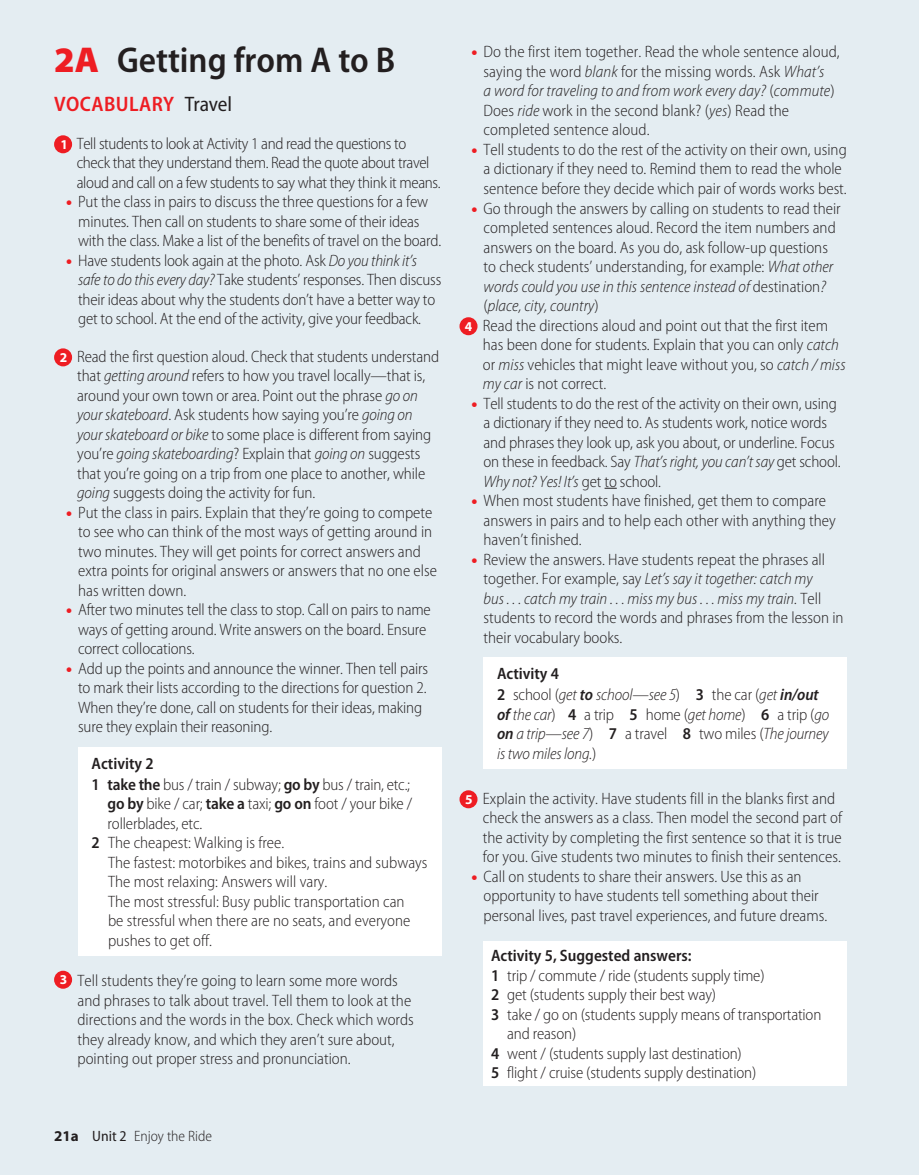
<style>
.page{position:relative;width:919px;height:1175px;background:#fff}
.page>*{position:absolute;margin:0;border:0;box-sizing:border-box;transform-origin:0 0}
.t1{font:600 semi-condensed 36px "Myriad Pro";color:#231f20}
.t2{font:600 semi-condensed 21px "Myriad Pro";letter-spacing:.02em;color:#ee1d23}
.t3{font:300 semi-condensed 16.5px/19.5px "Myriad Pro";color:#231f20}
.t4{font:italic 300 semi-condensed 16.5px/19.5px "Myriad Pro";color:#231f20}
.t5{font:300 semi-condensed 16.5px/19.5px "Myriad Pro";letter-spacing:-.02em;color:#231f20}
.t6{font:600 semi-condensed 16.5px "Myriad Pro";color:#231f20}
.t7{font:300 semi-condensed 15px "Myriad Pro";color:#231f20}
.s1{font-weight:900;font-stretch:normal;color:#ee1d23}
.s2{font-weight:400;color:#231f20}
.s3{font-weight:700;font-stretch:normal;font-size:13.5px;color:#fff}
.s4{font-style:italic}
.s5{font-weight:600}
.s6{font-weight:700;font-stretch:normal}
.s7{font-weight:400}
.s8{font-style:normal}
.s9{font-weight:600;font-style:normal}
</style>
<div class="page">
<div style="left:0;top:0;width:918px;height:1175px;background:#e4edf2"></div>
<svg style="left:604px;top:488px;width:12px;height:1px"></svg>
<div style="left:459px;top:317px;width:18px;height:18px;background:#ee1d23;border-radius:50%"></div>
<div style="left:483px;top:657px;width:363px;height:112px;background:#fff"></div>
<div style="left:459px;top:790px;width:18px;height:18px;background:#ee1d23;border-radius:50%"></div>
<div style="left:54px;top:135px;width:18px;height:18px;background:#ee1d23;border-radius:50%"></div>
<div style="left:54px;top:348px;width:18px;height:18px;background:#ee1d23;border-radius:50%"></div>
<div style="left:78px;top:747px;width:363px;height:209px;background:#fff"></div>
<div style="left:54px;top:970px;width:18px;height:18px;background:#ee1d23;border-radius:50%"></div>
<div style="left:483px;top:941px;width:363px;height:144px;background:#fff"></div>
<h1 class="t1" style="left:54px;top:37px;width:342px"><span class="s1">2A</span> Getting from A to B</h1>
<p class="t2" style="left:54px;top:91px;width:179px">VOCABULARY <span class="s2">Travel</span></p>
<p class="t5" style="left:77px;top:133px;width:365px;text-indent:-16px"><span class="s3">1</span> Tell students to look at Activity 1 and read the questions to check that they understand them. Read the quote about travel aloud and call on a few students to say what they think it means.</p>
<p class="t3" style="left:78px;top:192px;width:364px;text-indent:-12px"><span class="s1">•</span> Put the class in pairs to discuss the three questions for a few minutes. Then call on students to share some of their ideas with the class. Make a list of the benefits of travel on the board.</p>
<p class="t3" style="left:78px;top:250px;width:364px;text-indent:-12px"><span class="s1">•</span> Have students look again at the photo. Ask <span class="s4">Do you think it’s safe to do this every day?</span> Take students’ responses. Then discuss their ideas about why the students don’t have a better way to get to school. At the end of the activity, give your feedback.</p>
<p class="t3" style="left:77px;top:346px;width:363px;text-indent:-17px"><span class="s3">2</span> Read the first question aloud. Check that students understand that <span class="s4">getting around</span> refers to how you travel locally—that is, around your own town or area. Point out the phrase <span class="s4">go on your skateboard</span>. Ask students how saying you’re <span class="s4">going on your skateboard or bike</span> to some place is different from saying you’re <span class="s4">going skateboarding</span>? Explain that <span class="s4">going on</span> suggests that you’re going on a trip from one place to another, while <span class="s4">going</span> suggests doing the activity for fun.</p>
<p class="t3" style="left:78px;top:502px;width:360px;text-indent:-12px"><span class="s1">•</span> Put the class in pairs. Explain that they’re going to compete to see who can think of the most ways of getting around in two minutes. They will get points for correct answers and extra points for original answers or answers that no one else has written down.</p>
<p class="t3" style="left:78px;top:600px;width:354px;text-indent:-12px"><span class="s1">•</span> After two minutes tell the class to stop. Call on pairs to name ways of getting around. Write answers on the board. Ensure correct collocations.</p>
<p class="t3" style="left:78px;top:658px;width:351px;text-indent:-12px"><span class="s1">•</span> Add up the points and announce the winner. Then tell pairs to mark their lists according to the directions for question 2.<br>When they’re done, call on students for their ideas, making sure they explain their reasoning.</p>
<p class="t3" style="left:92px;top:752px;width:320px;line-height:21px"><span class="s5">Activity 2<br>1 take the</span> bus / train / subway; <span class="s5">go by</span> bus / train, etc.;</p>
<p class="t3" style="left:108px;top:794px;width:306px"><span class="s5">go by</span> bike / car; <span class="s5">take a</span> taxi; <span class="s5">go on</span> foot / your bike /</p>
<p class="t3" style="left:108px;top:813px;width:96px">rollerblades, etc.</p>
<p class="t3" style="left:92px;top:833px;width:194px"><span class="s5">2</span> The cheapest: Walking is free.</p>
<p class="t3" style="left:108px;top:852px;width:321px">The fastest: motorbikes and bikes, trains and subways</p>
<p class="t3" style="left:108px;top:872px;width:221px">The most relaxing: Answers will vary.</p>
<p class="t3" style="left:108px;top:891px;width:298px">The most stressful: Busy public transportation can</p>
<p class="t3" style="left:108px;top:911px;width:304px">be stressful when there are no seats, and everyone</p>
<p class="t3" style="left:108px;top:930px;width:105px">pushes to get off.</p>
<p class="t3" style="left:77px;top:971px;width:337px;text-indent:-18px"><span class="s3">3</span> Tell students they’re going to learn some more words and phrases to talk about travel. Tell them to look at the directions and the words in the box. Check which words they already know, and which they aren’t sure about, pointing out proper stress and pronunciation.</p>
<p class="t7" style="left:54px;top:1127px;width:159px"><span class="s6">21a</span> <span class="s7">Unit 2</span> Enjoy the Ride</p>
<p class="t3" style="left:483px;top:42px;width:357px;text-indent:-12px"><span class="s1">•</span> Do the first item together. Read the whole sentence aloud, saying the word <span class="s4">blank</span> for the missing words. Ask <span class="s4">What’s<br>a word for traveling to and from work every day?</span> (<span class="s4">commute</span>)<br>Does <span class="s4">ride</span> work in the second blank? (<span class="s4">yes</span>) Read the completed sentence aloud.</p>
<p class="t3" style="left:483px;top:140px;width:364px;text-indent:-12px"><span class="s1">•</span> Tell students to do the rest of the activity on their own, using a dictionary if they need to. Remind them to read the whole sentence before they decide which pair of words works best.</p>
<p class="t3" style="left:471px;top:198px;width:370px"><span class="s1">•</span> Go through the answers by calling on students to read their</p>
<p class="t3" style="left:483px;top:218px;width:353px">completed sentences aloud. Record the item numbers and</p>
<p class="t3" style="left:483px;top:237px;width:346px">answers on the board. As you do, ask follow-up questions</p>
<p class="t3" style="left:483px;top:257px;width:351px">to check students’ understanding, for example: <span class="s4">What other</span></p>
<p class="t4" style="left:483px;top:276px;width:344px">words could you use in this sentence instead of <span class="s8">destination</span>?</p>
<p class="t4" style="left:483px;top:296px;width:117px"><span class="s8">(</span>place, city, country<span class="s8">)</span></p>
<p class="t3" style="left:464px;top:315px;width:364px"><span class="s3">4</span> Read the directions aloud and point out that the first item</p>
<p class="t3" style="left:482px;top:335px;width:357px">has been done for students. Explain that you can only <span class="s4">catch</span></p>
<p class="t3" style="left:482px;top:354px;width:364px">or <span class="s4">miss</span> vehicles that might leave without you, so <span class="s4">catch / miss</span></p>
<p class="t3" style="left:482px;top:374px;width:125px"><span class="s4">my car</span> is not correct.</p>
<p class="t3" style="left:483px;top:393px;width:358px;text-indent:-12px"><span class="s1">•</span> Tell students to do the rest of the activity on their own, using a dictionary if they need to. As students work, notice words and phrases they look up, ask you about, or underline. Focus on these in feedback. Say <span class="s4">That’s right, you can’t say</span> get school.<br><span class="s4">Why not? Yes! It’s</span> get to school.</p>
<p class="t3" style="left:483px;top:491px;width:353px;text-indent:-12px"><span class="s1">•</span> When most students have finished, get them to compare answers in pairs and to help each other with anything they haven’t finished.</p>
<p class="t3" style="left:483px;top:549px;width:361px;text-indent:-12px"><span class="s1">•</span> Review the answers. Have students repeat the phrases all together. For example, say <span class="s4">Let’s say it together: catch my<br>bus . . . catch my train . . . miss my bus . . . miss my train.</span> Tell students to record the words and phrases from the lesson in their vocabulary books.</p>
<p class="t4" style="left:497px;top:663px;width:323px;line-height:21px"><span class="s9">Activity 4<br>2</span> <span class="s8">school (</span>get <span class="s5">to</span> school—see 5<span class="s8">)</span> <span class="s9">3</span> <span class="s8">the car (</span>get <span class="s5">in/out</span></p>
<p class="t4" style="left:497px;top:704px;width:333px;text-align:justify"><span class="s5">of</span> the car<span class="s8">)</span> <span class="s9">4</span> <span class="s8">a trip</span> <span class="s9">5</span> <span class="s8">home (</span>get home<span class="s8">)</span> <span class="s9">6</span> <span class="s8">a trip (</span>go <span class="s5">on</span> a trip—see 7<span class="s8">)</span> <span class="s9">7</span> <span class="s8">a travel</span> <span class="s9">8</span> <span class="s8">two miles (</span>The journey is two miles long.<span class="s8">)</span></p>
<p class="t3" style="left:482px;top:788px;width:360px;text-indent:-18px"><span class="s3">5</span> Explain the activity. Have students fill in the blanks first and check the answers as a class. Then model the second part of the activity by completing the first sentence so that it is true for you. Give students two minutes to finish their sentences.</p>
<p class="t3" style="left:483px;top:866px;width:345px;text-indent:-12px"><span class="s1">•</span> Call on students to share their answers. Use this as an opportunity to have students tell something about their personal lives, past travel experiences, and future dreams.</p>
<p class="t6" style="left:491px;top:945px;width:202px">Activity 5, Suggested answers:</p>
<p class="t3" style="left:491px;top:965px;width:275px"><span class="s5">1</span> trip / commute / ride (students supply time)</p>
<p class="t3" style="left:491px;top:984px;width:227px"><span class="s5">2</span> get (students supply their best way)</p>
<p class="t3" style="left:491px;top:1004px;width:332px"><span class="s5">3</span> take / go on (students supply means of transportation</p>
<p class="t3" style="left:507px;top:1023px;width:71px">and reason)</p>
<p class="t3" style="left:491px;top:1043px;width:252px"><span class="s5">4</span> went / (students supply last destination)</p>
<p class="t3" style="left:491px;top:1062px;width:267px"><span class="s5">5</span> flight / cruise (students supply destination)</p>
</div>
